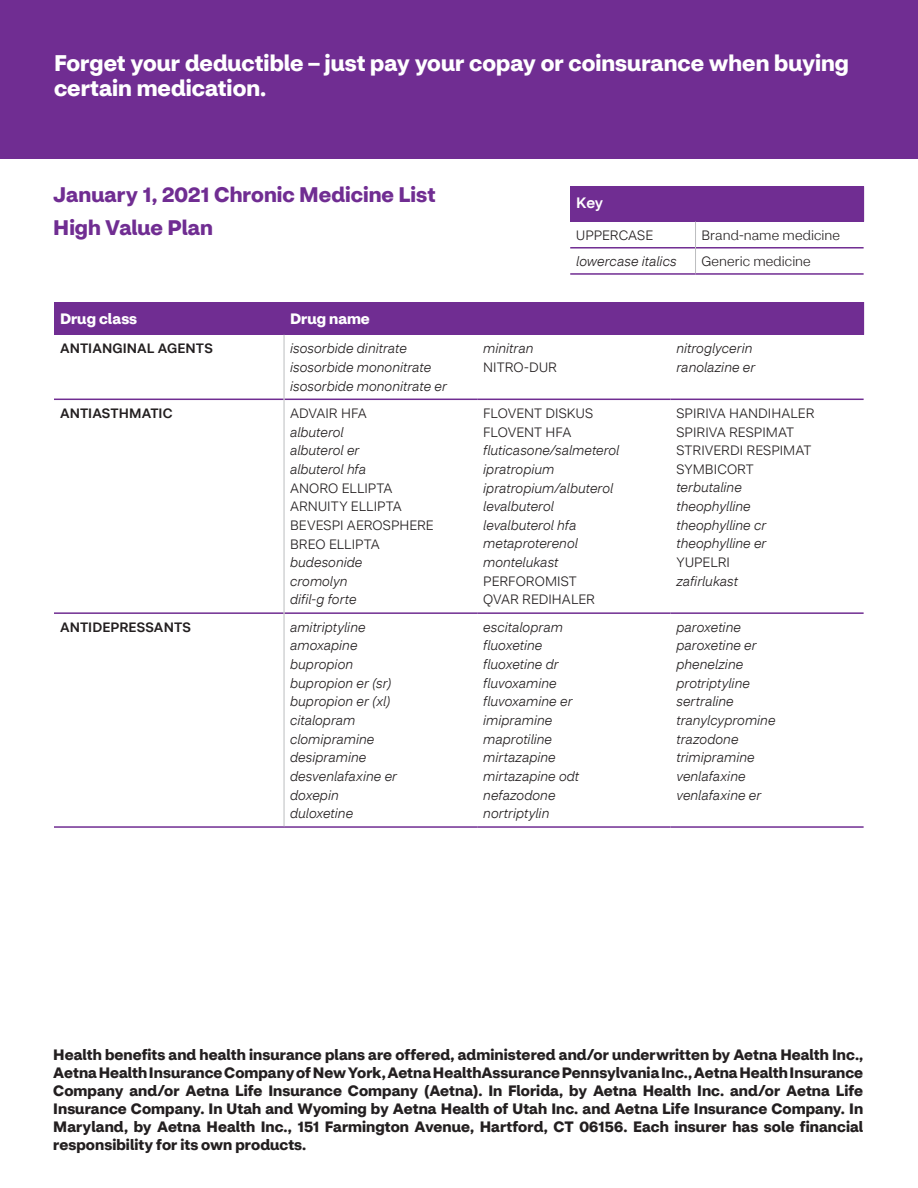
<style>
.page{position:relative;width:918px;height:1188px;background:#fff}
.page>*{position:absolute;margin:0;border:0;box-sizing:border-box;transform-origin:0 0}
.t1{font:700 22.5px/25.5px "CVS Health Sans";color:#fff}
.t2{font:700 21px/33px "CVS Health Sans";color:#702d92}
.t3{font:700 15px/18px "CVS Health Sans";letter-spacing:.005em;color:#231f20;text-align:justify}
.t4{font:700 15px "CVS Health Sans";color:#fff}
.t5{font:500 15px "CVS Health Sans";color:#fff}
.t6{font:italic 300 13.5px/18.6px "CVS Health Sans";letter-spacing:.005em;color:#231f20}
.t7{font:300 13.5px/18.6px "CVS Health Sans";color:#231f20}
.t8{font:500 13.5px "CVS Health Sans";letter-spacing:.005em;color:#231f20}
</style>
<div class="page">
<div style="left:570px;top:186px;width:294px;height:36px;background:#702d92"></div>
<hr style="left:570px;top:247px;width:125px;height:2px;background:#702d92">
<hr style="left:570px;top:273px;width:126px;height:2px;background:#702d92">
<hr style="left:696px;top:247px;width:168px;height:2px;background:#702d92">
<hr style="left:696px;top:273px;width:168px;height:2px;background:#702d92">
<svg style="left:695px;top:222px;width:1px;height:51px"></svg>
<div style="left:54px;top:302px;width:230px;height:33px;background:#702d92"></div>
<div style="left:284px;top:302px;width:580px;height:33px;background:#702d92"></div>
<hr style="left:54px;top:399px;width:230px;height:1px;background:#702d92">
<hr style="left:54px;top:612px;width:230px;height:2px;background:#702d92">
<hr style="left:54px;top:826px;width:230px;height:2px;background:#702d92">
<hr style="left:284px;top:399px;width:193px;height:1px;background:#702d92">
<hr style="left:477px;top:399px;width:193px;height:1px;background:#702d92">
<hr style="left:670px;top:399px;width:194px;height:1px;background:#702d92">
<hr style="left:284px;top:612px;width:193px;height:2px;background:#702d92">
<hr style="left:477px;top:612px;width:193px;height:2px;background:#702d92">
<hr style="left:670px;top:612px;width:194px;height:2px;background:#702d92">
<hr style="left:284px;top:826px;width:193px;height:2px;background:#702d92">
<hr style="left:477px;top:826px;width:193px;height:2px;background:#702d92">
<hr style="left:670px;top:826px;width:194px;height:2px;background:#702d92">
<hr style="left:284px;top:335px;width:1px;height:64px;background:#bcbdc0">
<hr style="left:284px;top:399px;width:1px;height:214px;background:#bcbdc0">
<hr style="left:284px;top:613px;width:1px;height:213px;background:#bcbdc0">
<div style="left:0;top:0;width:918px;height:158px;background:#702d92"></div>
<h1 class="t1" style="left:54px;top:50px;width:796px">Forget your deductible – just pay your copay or coinsurance when buying certain medication.</h1>
<h2 class="t2" style="left:53px;top:178px;width:384px">January 1, 2021 Chronic Medicine List<br>High Value Plan</h2>
<p class="t5" style="left:576px;top:194px;width:28px">Key</p>
<p class="t7" style="left:576px;top:226px;width:79px">UPPERCASE</p>
<p class="t7" style="left:702px;top:226px;width:140px">Brand-name medicine</p>
<p class="t6" style="left:576px;top:252px;width:102px">lowercase italics</p>
<p class="t7" style="left:702px;top:252px;width:111px">Generic medicine</p>
<p class="t4" style="left:60px;top:309px;width:79px">Drug class</p>
<p class="t4" style="left:290px;top:309px;width:81px">Drug name</p>
<p class="t8" style="left:60px;top:340px;width:154px">ANTIANGINAL AGENTS</p>
<p class="t6" style="left:290px;top:339px;width:158px">isosorbide dinitrate isosorbide mononitrate isosorbide mononitrate er</p>
<p class="t6" style="left:483px;top:339px;width:52px">minitran</p>
<p class="t7" style="left:483px;top:358px;width:75px">NITRO-DUR</p>
<p class="t8" style="left:60px;top:405px;width:114px">ANTIASTHMATIC</p>
<p class="t7" style="left:290px;top:404px;width:78px">ADVAIR HFA</p>
<p class="t6" style="left:290px;top:423px;width:78px">albuterol albuterol er albuterol hfa</p>
<p class="t7" style="left:290px;top:479px;width:145px">ANORO ELLIPTA<br>ARNUITY ELLIPTA<br>BEVESPI AEROSPHERE<br>BREO ELLIPTA</p>
<p class="t6" style="left:290px;top:553px;width:74px">budesonide cromolyn difil-g forte</p>
<p class="t7" style="left:483px;top:404px;width:111px">FLOVENT DISKUS<br>FLOVENT HFA</p>
<p class="t6" style="left:483px;top:441px;width:138px">fluticasone/salmeterol ipratropium ipratropium/albuterol levalbuterol levalbuterol hfa metaproterenol montelukast</p>
<p class="t7" style="left:483px;top:572px;width:113px">PERFOROMIST<br>QVAR REDIHALER</p>
<p class="t6" style="left:676px;top:339px;width:80px">nitroglycerin ranolazine er</p>
<p class="t7" style="left:676px;top:404px;width:140px">SPIRIVA HANDIHALER<br>SPIRIVA RESPIMAT<br>STRIVERDI RESPIMAT<br>SYMBICORT</p>
<p class="t6" style="left:676px;top:479px;width:92px">terbutaline theophylline theophylline cr theophylline er</p>
<p class="t7" style="left:676px;top:553px;width:55px">YUPELRI</p>
<p class="t6" style="left:676px;top:572px;width:63px">zafirlukast</p>
<p class="t8" style="left:60px;top:619px;width:132px">ANTIDEPRESSANTS</p>
<p class="t6" style="left:290px;top:618px;width:109px">amitriptyline amoxapine bupropion bupropion er (sr) bupropion er (xl) citalopram clomipramine desipramine desvenlafaxine er doxepin duloxetine</p>
<p class="t6" style="left:483px;top:618px;width:97px">escitalopram fluoxetine fluoxetine dr fluvoxamine fluvoxamine er imipramine maprotiline mirtazapine mirtazapine odt nefazodone nortriptylin</p>
<p class="t6" style="left:676px;top:618px;width:101px">paroxetine paroxetine er phenelzine protriptyline sertraline tranylcypromine trazodone trimipramine venlafaxine venlafaxine er</p>
<p class="t3" style="left:53px;top:1046px;width:812px">Health benefits and health insurance plans are offered, administered and/or underwritten by Aetna Health Inc., Aetna Health Insurance Company of New York, Aetna HealthAssurance Pennsylvania Inc., Aetna Health Insurance Company and/or Aetna Life Insurance Company (Aetna). In Florida, by Aetna Health Inc. and/or Aetna Life Insurance Company. In Utah and Wyoming by Aetna Health of Utah Inc. and Aetna Life Insurance Company. In Maryland, by Aetna Health Inc., 151 Farmington Avenue, Hartford, CT 06156. Each insurer has sole financial responsibility for its own products.</p>
</div>
